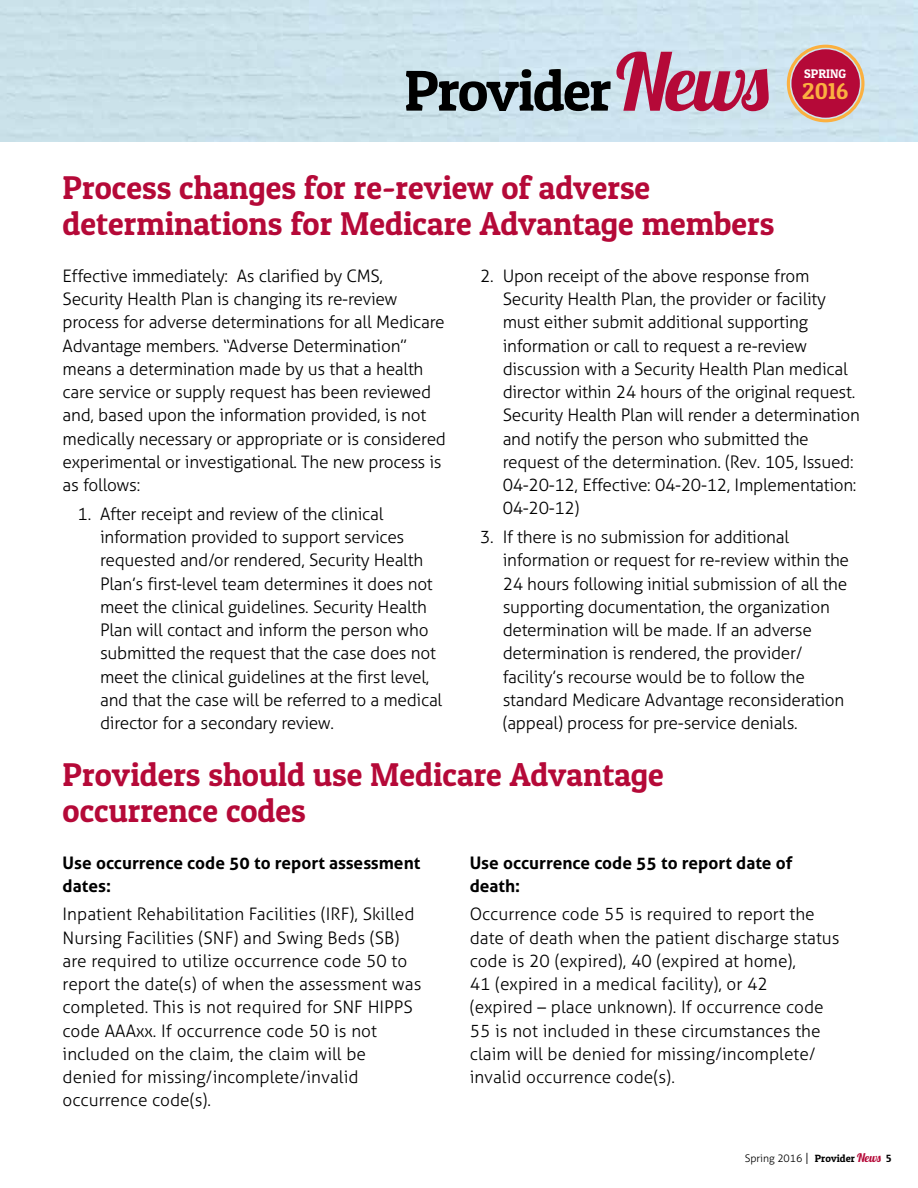
<style>
.page{position:relative;width:918px;height:1188px;background:#fff}
.page>*{position:absolute;margin:0;border:0;box-sizing:border-box;transform-origin:0 0}
.t1{font:57.6px "Patua One";letter-spacing:-.03em;color:#000}
.t2{font:33px/36px "Patua One";color:#b50938}
.t3{font:23.1px "Patua One";color:#fbb040}
.t4{font:300 17.25px/23.2px "Aller";letter-spacing:-.015em;color:#000}
.t5{font:700 17.25px/23.2px "Aller";color:#000}
.t6{font:12.45px "Patua One";color:#fff}
.t7{font:300 10.5px "Aller";color:#000}
.s1{font-family:"Lobster 1.4";font-size:78.9px;color:#b50938}
.s2{font-size:11.85px}
.s3{font-family:"Patua One";font-weight:400}
.s4{font-family:"Lobster 1.4";font-weight:400;font-size:11.85px;color:#b50938}
</style>
<div class="page">
<div style="left:0;top:0;width:918px;height:142px;background:#cde3ed"></div>
<svg style="left:787px;top:45px;width:78px;height:77px"></svg>
<div style="left:791px;top:49px;width:70px;height:69px;background:#b50938;border-radius:50%"></div>
<div style="left:790px;top:48px;width:71px;height:71px;border:2px solid #cee6ee;border-radius:50%"></div>
<h1 class="t1" style="left:404px;top:55px;width:366px">Provider<span class="s1">News</span></h1>
<h2 class="t2" style="left:63px;top:169px;width:713px">Process changes for re-review of adverse determinations for Medicare Advantage members</h2>
<p class="t6" style="left:804px;top:66px;width:44px">SPRING</p>
<h3 class="t3" style="left:802px;top:76px;width:47px">2016</h3>
<p class="t4" style="left:63px;top:264px;width:385px">Effective immediately: As clarified by CMS, Security Health Plan is changing its re-review process for adverse determinations for all Medicare Advantage members. “Adverse Determination” means a determination made by us that a health care service or supply request has been reviewed and, based upon the information provided, is not medically necessary or appropriate or is considered experimental or investigational. The new process is as follows:</p>
<p class="t4" style="left:100px;top:502px;width:344px;text-indent:-22px">1. After receipt and review of the clinical information provided to support services requested and/or rendered, Security Health Plan’s first-level team determines it does not meet the clinical guidelines. Security Health Plan will contact and inform the person who submitted the request that the case does not meet the clinical guidelines at the first level, and that the case will be referred to a medical director for a secondary review.</p>
<p class="t4" style="left:503px;top:264px;width:359px;text-indent:-22px">2. Upon receipt of the above response from Security Health Plan, the provider or facility must either submit additional supporting information or call to request a re-review discussion with a Security Health Plan medical director within 24 hours of the original request.<br>Security Health Plan will render a determination and notify the person who submitted the request of the determination. (Rev. 105, Issued:<br>04-20-12, Effective: 04-20-12, Implementation:<br>04-20-12)</p>
<p class="t4" style="left:503px;top:525px;width:348px;text-indent:-22px">3. If there is no submission for additional information or request for re-review within the 24 hours following initial submission of all the supporting documentation, the organization determination will be made. If an adverse determination is rendered, the provider/ facility’s recourse would be to follow the standard Medicare Advantage reconsideration (appeal) process for pre-service denials.</p>
<h2 class="t2" style="left:63px;top:756px;width:603px">Providers should use Medicare Advantage occurrence codes</h2>
<p class="t5" style="left:63px;top:851px;width:359px">Use occurrence code 50 to report assessment dates:</p>
<p class="t4" style="left:63px;top:903px;width:360px">Inpatient Rehabilitation Facilities (IRF), Skilled Nursing Facilities (SNF) and Swing Beds (SB) are required to utilize occurrence code 50 to report the date(s) of when the assessment was completed. This is not required for SNF HIPPS code AAAxx. If occurrence code 50 is not included on the claim, the claim will be denied for missing/incomplete/invalid occurrence code(s).</p>
<p class="t5" style="left:470px;top:851px;width:324px">Use occurrence code 55 to report date of death:</p>
<p class="t4" style="left:470px;top:903px;width:371px">Occurrence code 55 is required to report the date of death when the patient discharge status code is 20 (expired), 40 (expired at home),<br>41 (expired in a medical facility), or 42<br>(expired – place unknown). If occurrence code 55 is not included in these circumstances the claim will be denied for missing/incomplete/ invalid occurrence code(s).</p>
<p class="t7" style="left:745px;top:1152px;width:148px">Spring 2016 <span class="s2">|</span> <span class="s3">Provider</span> <span class="s4">News</span> <span class="s3">5</span></p>
</div>
